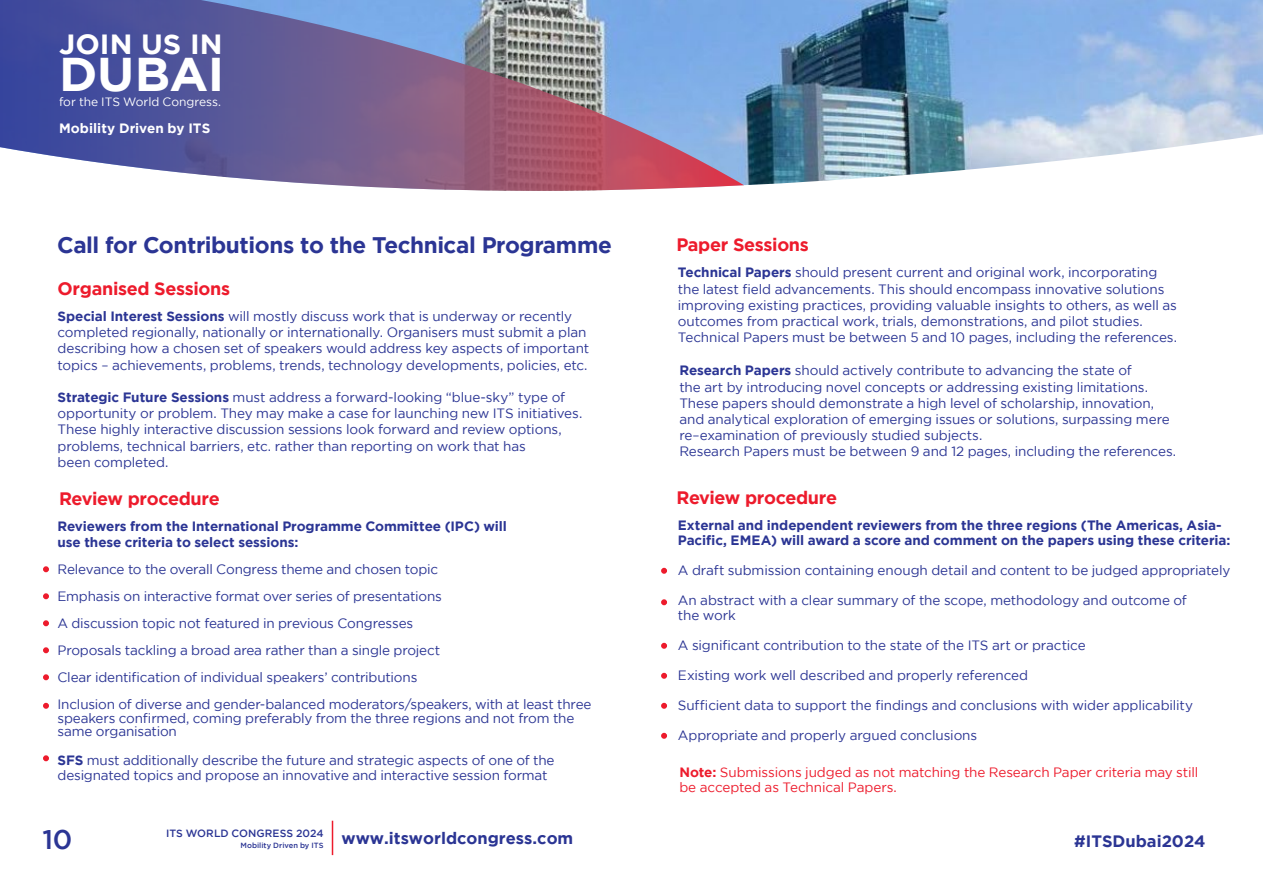
<style>
.page{position:relative;width:1263px;height:893px;background:#fff}
.page>*{position:absolute;margin:0;border:0;box-sizing:border-box;transform-origin:0 0}
.t1{font:700 47.25px "Gotham";letter-spacing:-.01em;color:#fff;scale:1.04 1}
.t2{font:700 27.75px "Gotham";letter-spacing:.005em;color:#fff;scale:1.04 1}
.t3{font:500 27px "Gotham";color:#2b3594}
.t4{font:700 22.5px "Gotham";letter-spacing:-.02em;color:#2b3594}
.t5{font:700 18px "Gotham";letter-spacing:-.02em;color:#ed1b2c}
.t6{font:700 16.5px "Gotham";color:#2b3594}
.t7{font:13.5px/16.2px "Gotham";letter-spacing:-.01em;color:#2b3594}
.t8{font:700 13.5px/16.2px "Gotham";letter-spacing:-.005em;color:#2b3594}
.t9{font:13.5px/15px "Gotham";letter-spacing:-.01em;color:#ed1b2c}
.t10{font:700 13.5px "Gotham";color:#fff}
.t11{font:12px "Gotham";letter-spacing:-.005em;color:#fff}
.t12{font:500 10.5px "Gotham";letter-spacing:.005em;color:#2b3594}
.s1{font-weight:700}
</style>
<div class="page">
<hr style="left:332px;top:821px;width:1px;height:34px;background:#ed1b2c">
<img style="left:744px;top:0;width:519px;height:186px">
<svg style="left:0;top:0;width:744px;height:191px;background:#7c76a5"></svg>
<svg style="left:661px;top:568px;width:6px;height:6px"></svg>
<svg style="left:43px;top:566px;width:6px;height:6px"></svg>
<svg style="left:43px;top:593px;width:6px;height:6px"></svg>
<svg style="left:43px;top:620px;width:6px;height:6px"></svg>
<svg style="left:43px;top:647px;width:6px;height:6px"></svg>
<svg style="left:43px;top:674px;width:6px;height:6px"></svg>
<svg style="left:43px;top:703px;width:6px;height:6px"></svg>
<svg style="left:43px;top:755px;width:6px;height:6px"></svg>
<svg style="left:661px;top:599px;width:6px;height:6px"></svg>
<svg style="left:661px;top:643px;width:6px;height:6px"></svg>
<svg style="left:661px;top:673px;width:6px;height:6px"></svg>
<svg style="left:661px;top:703px;width:6px;height:6px"></svg>
<svg style="left:661px;top:733px;width:6px;height:6px"></svg>
<h2 class="t2" style="left:59px;top:28px;width:159px">JOIN US IN</h2>
<h1 class="t1" style="left:59px;top:47px;width:160px">DUBAI</h1>
<p class="t11" style="left:59px;top:95px;width:164px">for the ITS World Congress.</p>
<p class="t10" style="left:59px;top:121px;width:153px">Mobility Driven by ITS</p>
<h3 class="t4" style="left:57px;top:232px;width:556px">Call for Contributions to the Technical Programme</h3>
<h3 class="t5" style="left:58px;top:278px;width:174px">Organised Sessions</h3>
<p class="t7" style="left:58px;top:308px;width:533px"><span class="s1">Special Interest Sessions</span> will mostly discuss work that is underway or recently completed regionally, nationally or internationally. Organisers must submit a plan describing how a chosen set of speakers would address key aspects of important topics – achievements, problems, trends, technology developments, policies, etc.</p>
<p class="t7" style="left:58px;top:389px;width:526px"><span class="s1">Strategic Future Sessions</span> must address a forward-looking “blue-sky” type of opportunity or problem. They may make a case for launching new ITS initiatives.<br>These highly interactive discussion sessions look forward and review options, problems, technical barriers, etc. rather than reporting on work that has<br>been completed.</p>
<h3 class="t5" style="left:676px;top:235px;width:134px">Paper Sessions</h3>
<p class="t7" style="left:678px;top:264px;width:501px"><span class="s1">Technical Papers</span> should present current and original work, incorporating the latest field advancements. This should encompass innovative solutions improving existing practices, providing valuable insights to others, as well as outcomes from practical work, trials, demonstrations, and pilot studies.<br>Technical Papers must be between 5 and 10 pages, including the references.</p>
<p class="t7" style="left:679px;top:362px;width:498px"><span class="s1">Research Papers</span> should actively contribute to advancing the state of<br>the art by introducing novel concepts or addressing existing limitations.<br>These papers should demonstrate a high level of scholarship, innovation, and analytical exploration of emerging issues or solutions, surpassing mere re–examination of previously studied subjects.<br>Research Papers must be between 9 and 12 pages, including the references.</p>
<h3 class="t5" style="left:59px;top:488px;width:162px">Review procedure</h3>
<h3 class="t5" style="left:676px;top:488px;width:162px">Review procedure</h3>
<p class="t8" style="left:58px;top:518px;width:451px">Reviewers from the International Programme Committee (IPC) will use these criteria to select sessions:</p>
<p class="t7" style="left:58px;top:556px;width:535px;line-height:27px">Relevance to the overall Congress theme and chosen topic<br>Emphasis on interactive format over series of presentations<br>A discussion topic not featured in previous Congresses<br>Proposals tackling a broad area rather than a single project<br>Clear identification of individual speakers’ contributions<br>Inclusion of diverse and gender-balanced moderators/speakers, with at least three</p>
<p class="t7" style="left:58px;top:711px;width:518px;line-height:13.5px">speakers confirmed, coming preferably from the three regions and not from the same organisation</p>
<p class="t7" style="left:58px;top:752px;width:499px;line-height:15px"><span class="s1">SFS</span> must additionally describe the future and strategic aspects of one of the designated topics and propose an innovative and interactive session format</p>
<p class="t8" style="left:678px;top:518px;width:554px;line-height:15px">External and independent reviewers from the three regions (The Americas, Asia-<br>Pacific, EMEA) will award a score and comment on the papers using these criteria:</p>
<p class="t7" style="left:678px;top:562px;width:554px">A draft submission containing enough detail and content to be judged appropriately</p>
<p class="t7" style="left:678px;top:593px;width:510px;line-height:15px">An abstract with a clear summary of the scope, methodology and outcome of the work</p>
<p class="t7" style="left:678px;top:637px;width:409px">A significant contribution to the state of the ITS art or practice</p>
<p class="t7" style="left:678px;top:667px;width:352px">Existing work well described and properly referenced</p>
<p class="t7" style="left:678px;top:697px;width:517px">Sufficient data to support the findings and conclusions with wider applicability</p>
<p class="t7" style="left:678px;top:727px;width:301px">Appropriate and properly argued conclusions</p>
<p class="t9" style="left:679px;top:764px;width:520px"><span class="s1">Note:</span> Submissions judged as not matching the Research Paper criteria may still be accepted as Technical Papers.</p>
<h3 class="t3" style="left:43px;top:824px;width:31px">10</h3>
<p class="t12" style="left:166px;top:828px;width:159px">ITS WORLD CONGRESS 2024</p>
<p class="t6" style="left:240px;top:829px;width:334px"><sub>Mobility</sub> <sub>Driven</sub> <sub>by</sub> <sub>ITS</sub> www.itsworldcongress.com</p>
<p class="t6" style="left:1074px;top:832px;width:133px">#ITSDubai2024</p>
</div>
